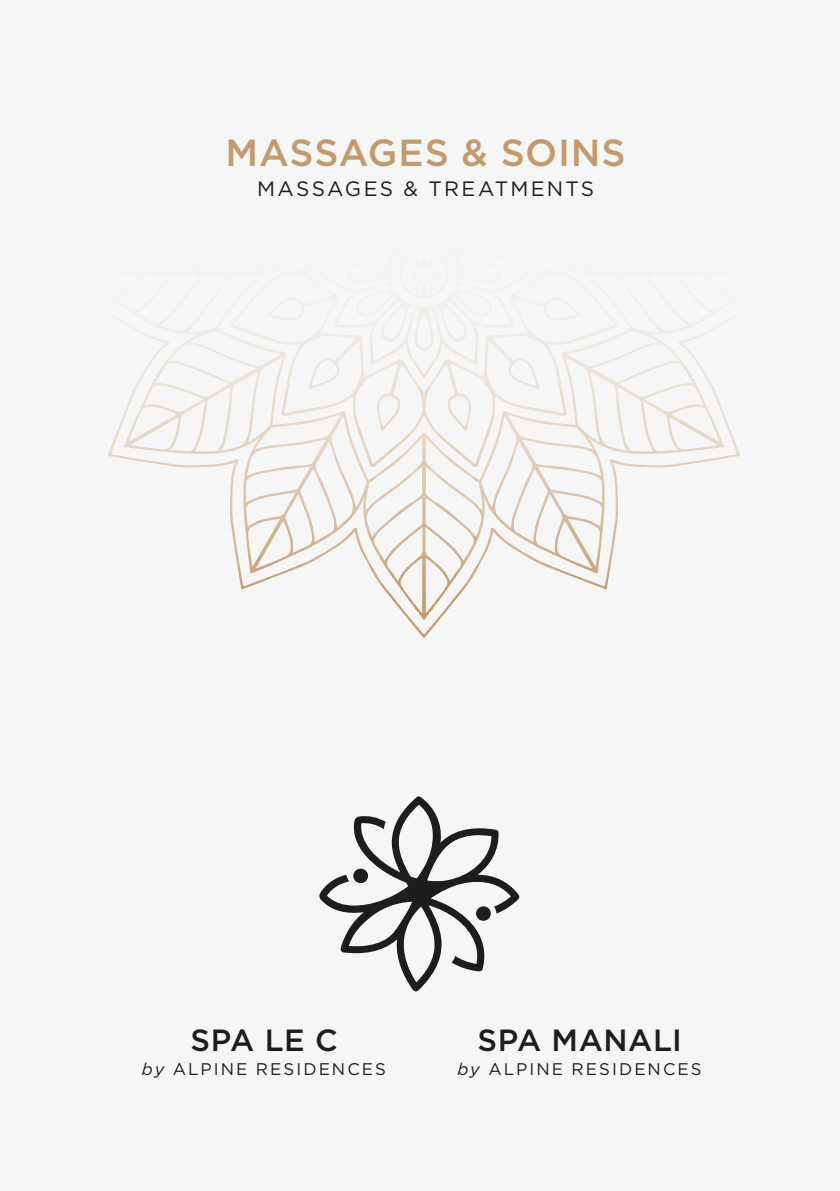
<style>
.page{position:relative;width:840px;height:1191px;background:#fff}
.page>*{position:absolute;margin:0;border:0;box-sizing:border-box;transform-origin:0 0}
.t1{font:500 37.6px "Gotham";letter-spacing:.02em;color:#c39a6d}
.t2{font:500 30.6px "Gotham";letter-spacing:.015em;color:#1d1d1b}
.t3{font:20.8px "Gotham";letter-spacing:.105em;color:#1d1d1b}
.t4{font:16.8px "Gotham";letter-spacing:.125em;color:#1d1d1b}
.s1{font-style:italic}
</style>
<div class="page">
<div style="left:0;top:0;width:839px;height:1191px;background:#f6f6f6"></div>
<svg style="left:108px;top:303px;width:632px;height:317px"></svg>
<svg style="left:319px;top:303px;width:209px;height:75px"></svg>
<svg style="left:319px;top:796px;width:200px;height:195px"></svg>
<div style="left:476px;top:906px;width:14px;height:14px;background:#1d1d1b;border-radius:50%"></div>
<div style="left:353px;top:868px;width:15px;height:15px;background:#1d1d1b;border-radius:50%"></div>
<h1 class="t1" style="left:225px;top:128px;width:401px">MASSAGES &amp; SOINS</h1>
<p class="t3" style="left:257px;top:175px;width:338px">MASSAGES &amp; TREATMENTS</p>
<h2 class="t2" style="left:190px;top:1020px;width:149px">SPA LE C</h2>
<p class="t4" style="left:142px;top:1058px;width:245px"><span class="s1">by</span> ALPINE RESIDENCES</p>
<h2 class="t2" style="left:477px;top:1020px;width:206px">SPA MANALI</h2>
<p class="t4" style="left:457px;top:1058px;width:245px"><span class="s1">by</span> ALPINE RESIDENCES</p>
</div>
